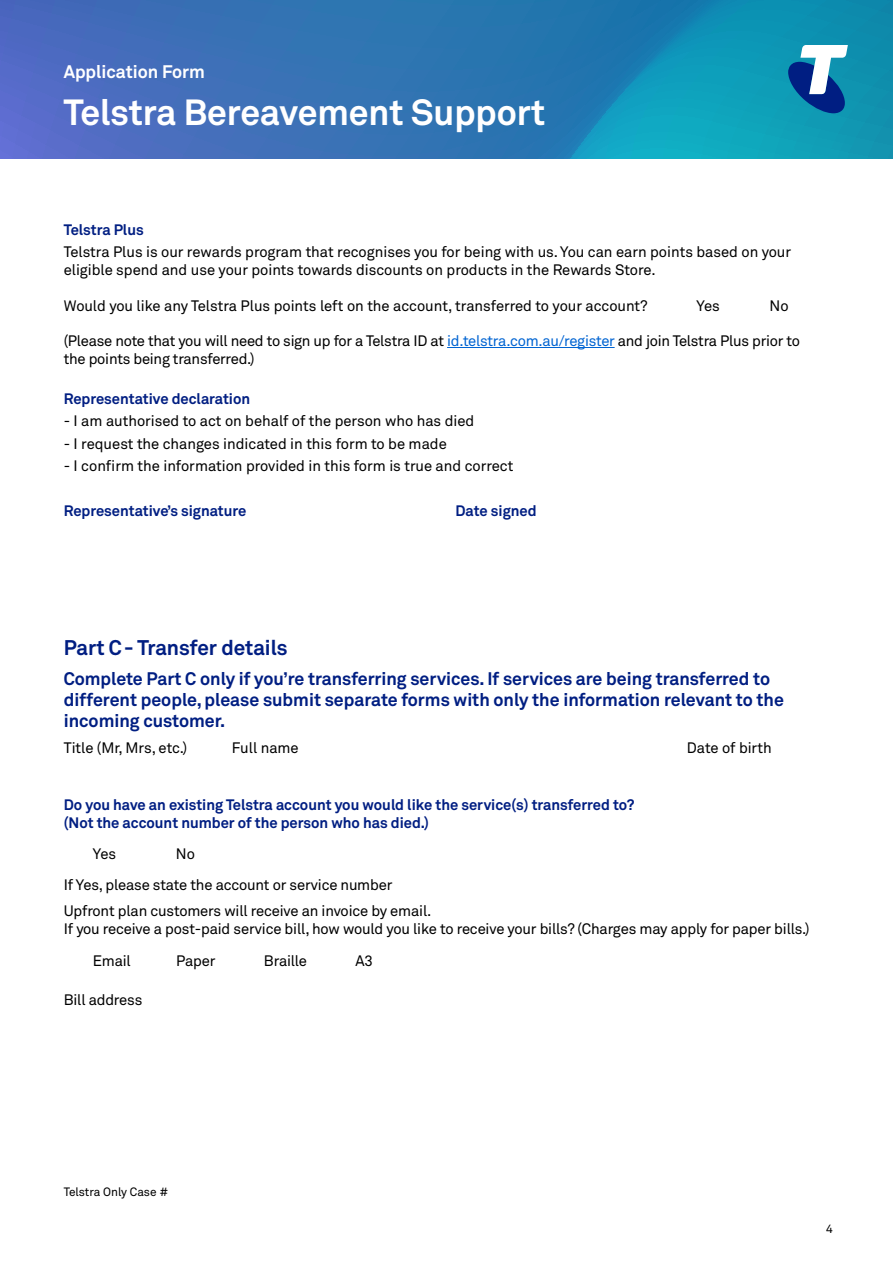
<style>
.page{position:relative;width:893px;height:1263px;background:#fff}
.page>*{position:absolute;margin:0;border:0;box-sizing:border-box;transform-origin:0 0}
.t1{font:700 36px "Telstra Akkurat";color:#fff}
.t2{font:700 21px "Telstra Akkurat";color:#001e82}
.t3{font:700 18px/21px "Telstra Akkurat";color:#001e82}
.t4{font:700 18px "Telstra Akkurat";color:#fff}
.t5{font:15px/18px "Telstra Akkurat";letter-spacing:-.01em;color:#000}
.t6{font:700 15px/18px "Telstra Akkurat";color:#001e82}
.t7{font:12px "Telstra Akkurat";color:#000}
.s1{color:#0064d2}
</style>
<div class="page">
<svg style="left:0;top:0;width:893px;height:159px;background:#2c7cb6"></svg>
<svg style="left:788px;top:45px;width:60px;height:68px"></svg>
<hr style="left:447px;top:347px;width:168px;height:1px;background:#0064d2">
<p class="t4" style="left:64px;top:60px;width:143px">Application Form</p>
<h1 class="t1" style="left:64px;top:90px;width:483px">Telstra Bereavement Support</h1>
<h3 class="t6" style="left:64px;top:221px;width:81px">Telstra Plus</h3>
<p class="t5" style="left:64px;top:243px;width:729px">Telstra Plus is our rewards program that recognises you for being with us. You can earn points based on your eligible spend and use your points towards discounts on products in the Rewards Store.</p>
<p class="t5" style="left:64px;top:297px;width:585px">Would you like any Telstra Plus points left on the account, transferred to your account?</p>
<p class="t5" style="left:696px;top:297px;width:25px">Yes</p>
<p class="t5" style="left:770px;top:297px;width:21px">No</p>
<p class="t5" style="left:64px;top:332px;width:738px">(Please note that you will need to sign up for a Telstra ID at <span class="s1">id.telstra.com.au/register</span> and join Telstra Plus prior to the points being transferred.)</p>
<h3 class="t6" style="left:64px;top:390px;width:188px">Representative declaration</h3>
<p class="t5" style="left:64px;top:412px;width:412px">- I am authorised to act on behalf of the person who has died</p>
<p class="t5" style="left:64px;top:434px;width:384px">- I request the changes indicated in this form to be made</p>
<p class="t5" style="left:64px;top:457px;width:451px">- I confrm the information provided in this form is true and correct</p>
<h3 class="t6" style="left:64px;top:501px;width:184px">Representative’s signature</h3>
<h3 class="t6" style="left:455px;top:501px;width:83px">Date signed</h3>
<h2 class="t2" style="left:64px;top:635px;width:225px">Part C- Transfer details</h2>
<h3 class="t3" style="left:64px;top:668px;width:722px">Complete Part C only if you’re transferring services. If services are being transferred to different people, please submit separate forms with only the information relevant to the incoming customer.</h3>
<p class="t5" style="left:64px;top:739px;width:125px">Title (Mr, Mrs, etc.)</p>
<p class="t5" style="left:232px;top:739px;width:68px">Full name</p>
<p class="t5" style="left:687px;top:739px;width:86px">Date of birth</p>
<h3 class="t6" style="left:64px;top:795px;width:572px">Do you have an existing Telstra account you would like the service(s) transferred to? (Not the account number of the person who has died.)</h3>
<p class="t5" style="left:93px;top:845px;width:25px">Yes</p>
<p class="t5" style="left:176px;top:845px;width:21px">No</p>
<p class="t5" style="left:64px;top:876px;width:330px">If Yes, please state the account or service number</p>
<p class="t5" style="left:64px;top:902px;width:747px">Upfront plan customers will receive an invoice by email.<br>If you receive a post-paid service bill, how would you like to receive your bills? (Charges may apply for paper bills.)</p>
<p class="t5" style="left:93px;top:951px;width:40px">Email</p>
<p class="t5" style="left:176px;top:951px;width:41px">Paper</p>
<p class="t5" style="left:264px;top:951px;width:45px">Braille</p>
<p class="t5" style="left:356px;top:951px;width:19px">A3</p>
<p class="t5" style="left:64px;top:991px;width:80px">Bill address</p>
<p class="t7" style="left:64px;top:1185px;width:106px">Telstra Only Case #</p>
<p class="t7" style="left:826px;top:1221px;width:8px">4</p>
</div>
